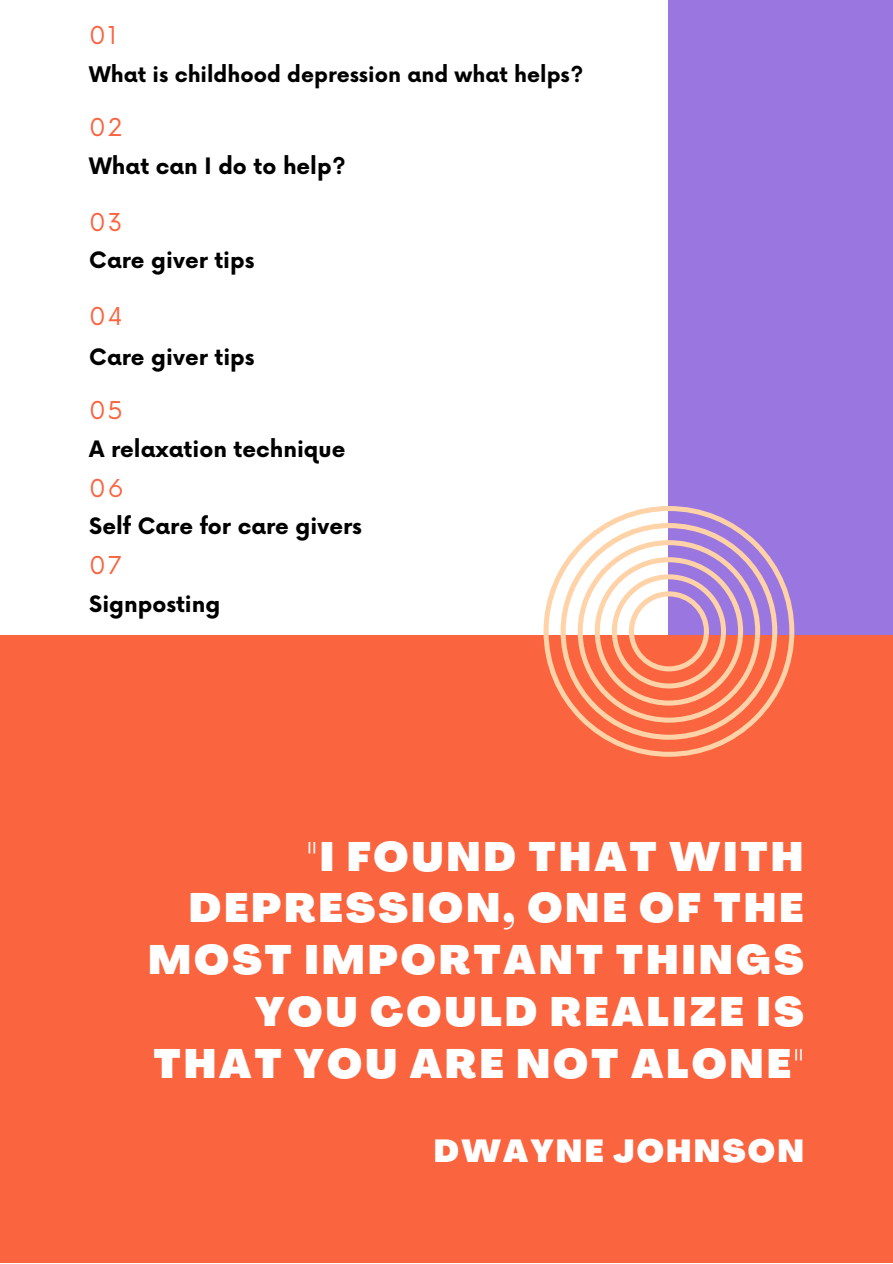
<style>
.page{position:relative;width:893px;height:1264px;background:#fff}
.page>*{position:absolute;margin:0;border:0;box-sizing:border-box;transform-origin:0 0}
.t1{font:900 40.35px/51.8px "Agrandir";letter-spacing:.07em;color:#fff;text-align:right}
.t2{font:900 31.35px "Agrandir";letter-spacing:.07em;color:#fff}
.t3{font:24px "Now";letter-spacing:.08em;color:#fa643f}
.t4{font:700 22.05px "Now";color:#000}
.t5{font:700 21px "Now";color:#000}
</style>
<div class="page">
<div style="left:668px;top:0;width:224px;height:635px;background:#9a76e1"></div>
<div style="left:0;top:635px;width:892px;height:627px;background:#fa643f"></div>
<svg style="left:543px;top:506px;width:251px;height:250px"></svg>
<p class="t3" style="left:89px;top:21px;width:29px">01</p>
<p class="t5" style="left:89px;top:63px;width:495px">What is childhood depression and what helps?</p>
<p class="t3" style="left:89px;top:114px;width:35px">02</p>
<p class="t4" style="left:89px;top:154px;width:258px">What can I do to help?</p>
<p class="t3" style="left:89px;top:208px;width:35px">03</p>
<p class="t4" style="left:89px;top:248px;width:167px">Care giver tips</p>
<p class="t3" style="left:89px;top:303px;width:35px">04</p>
<p class="t4" style="left:89px;top:345px;width:167px">Care giver tips</p>
<p class="t3" style="left:89px;top:397px;width:35px">05</p>
<p class="t4" style="left:89px;top:437px;width:257px">A relaxation technique</p>
<p class="t3" style="left:89px;top:474px;width:36px">06</p>
<p class="t4" style="left:89px;top:514px;width:274px">Self Care for care givers</p>
<p class="t3" style="left:89px;top:552px;width:34px">07</p>
<p class="t4" style="left:89px;top:592px;width:133px">Signposting</p>
<h1 class="t1" style="left:148px;top:834px;width:656px">"I FOUND THAT WITH<br>DEPRESSION, ONE OF THE<br>MOST IMPORTANT THINGS<br>YOU COULD REALIZE IS<br>THAT YOU ARE NOT ALONE"</h1>
<h2 class="t2" style="left:434px;top:1138px;width:371px">DWAYNE JOHNSON</h2>
</div>
